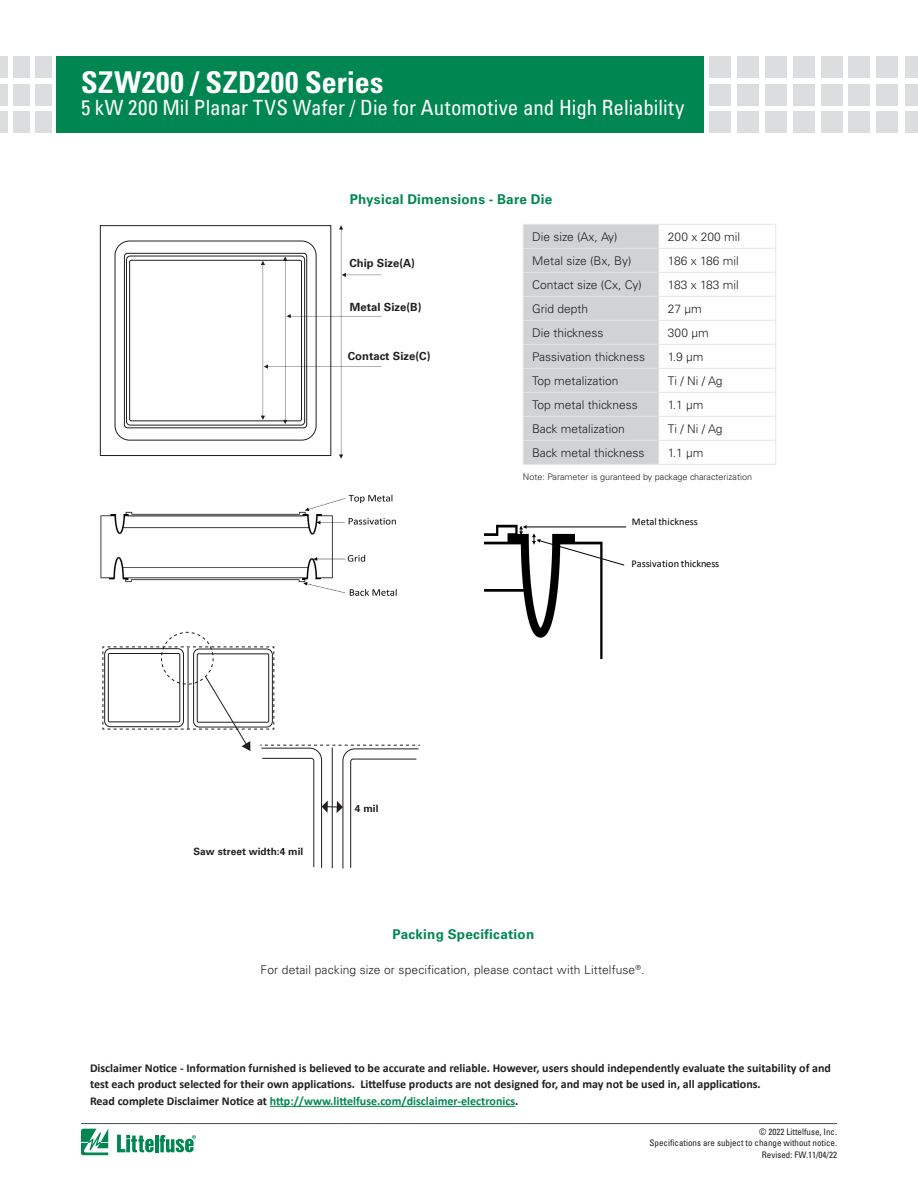
<style>
.page{position:relative;width:918px;height:1188px;background:#fff}
.page>*{position:absolute;margin:0;border:0;box-sizing:border-box;transform-origin:0 0}
.t1{font:700 condensed 30px "Univers LT Std";letter-spacing:.02em;color:#fff}
.t2{font:condensed 21px "Univers LT Std";color:#fff}
.t3{font:700 13.5px "Univers LT Std";letter-spacing:.015em;color:#008751}
.Body_text{font:700 12px/16.5px "Calibri";color:#231f20}
.Table_txt_55_Roman_8{font:300 12px "Univers LT Std";color:#231f20}
.Body_text-2{font:700 12px "Calibri";color:#008751}
.Table_txt_45L_8_9{font:300 12px "Univers LT Std";color:#231f20}
.image{font:700 11.25px "Univers LT Std";color:#231f20}
.t4{font:10.35px "Calibri";color:#000}
.image-2{font:700 10.05px "Univers LT Std";letter-spacing:.005em;color:#231f20}
.t5{font:condensed 9px/10.8px "Univers LT Std";color:#231f20;text-align:right}
.t6{font:300 9px "Univers LT Std";color:#231f20}
.s1{color:#231f20}
</style>
<div class="page">
<div style="left:877px;top:56px;width:21px;height:21px;background:#dcdddf"></div>
<div style="left:877px;top:84px;width:21px;height:21px;background:#dcdddf"></div>
<div style="left:877px;top:112px;width:21px;height:21px;background:#dcdddf"></div>
<div style="left:710px;top:56px;width:21px;height:21px;background:#dcdddf"></div>
<div style="left:710px;top:84px;width:21px;height:21px;background:#dcdddf"></div>
<div style="left:710px;top:112px;width:21px;height:21px;background:#dcdddf"></div>
<div style="left:737px;top:56px;width:22px;height:21px;background:#dcdddf"></div>
<div style="left:737px;top:84px;width:22px;height:21px;background:#dcdddf"></div>
<div style="left:737px;top:112px;width:22px;height:21px;background:#dcdddf"></div>
<div style="left:793px;top:56px;width:21px;height:21px;background:#dcdddf"></div>
<div style="left:793px;top:84px;width:21px;height:21px;background:#dcdddf"></div>
<div style="left:793px;top:112px;width:21px;height:21px;background:#dcdddf"></div>
<div style="left:765px;top:56px;width:22px;height:21px;background:#dcdddf"></div>
<div style="left:765px;top:84px;width:22px;height:21px;background:#dcdddf"></div>
<div style="left:765px;top:112px;width:22px;height:21px;background:#dcdddf"></div>
<div style="left:821px;top:56px;width:21px;height:21px;background:#dcdddf"></div>
<div style="left:821px;top:84px;width:21px;height:21px;background:#dcdddf"></div>
<div style="left:821px;top:112px;width:21px;height:21px;background:#dcdddf"></div>
<div style="left:849px;top:56px;width:21px;height:21px;background:#dcdddf"></div>
<div style="left:849px;top:84px;width:21px;height:21px;background:#dcdddf"></div>
<div style="left:849px;top:112px;width:21px;height:21px;background:#dcdddf"></div>
<div style="left:905px;top:56px;width:13px;height:21px;background:#dcdddf"></div>
<div style="left:905px;top:84px;width:13px;height:21px;background:#dcdddf"></div>
<div style="left:905px;top:112px;width:13px;height:21px;background:#dcdddf"></div>
<hr style="left:81px;top:1123px;width:756px;height:1px;background:#4b4c4d">
<svg style="left:81px;top:1129px;width:27px;height:26px"></svg>
<hr style="left:155px;top:1135px;width:3px;height:17px;background:#008751">
<svg style="left:160px;top:1135px;width:36px;height:18px"></svg>
<svg style="left:117px;top:1135px;width:37px;height:17px"></svg>
<div style="left:35px;top:56px;width:16px;height:21px;background:#dcdddf"></div>
<div style="left:35px;top:84px;width:16px;height:21px;background:#dcdddf"></div>
<div style="left:35px;top:112px;width:16px;height:21px;background:#dcdddf"></div>
<div style="left:13px;top:56px;width:17px;height:21px;background:#dcdddf"></div>
<div style="left:13px;top:84px;width:17px;height:21px;background:#dcdddf"></div>
<div style="left:13px;top:112px;width:17px;height:21px;background:#dcdddf"></div>
<div style="left:0;top:56px;width:8px;height:21px;background:#dcdddf"></div>
<div style="left:0;top:84px;width:8px;height:21px;background:#dcdddf"></div>
<div style="left:0;top:112px;width:8px;height:21px;background:#dcdddf"></div>
<div style="left:56px;top:56px;width:648px;height:77px;background:#008751"></div>
<hr style="left:659px;top:224px;width:117px;height:1px;background:#e4e5e7">
<hr style="left:659px;top:248px;width:117px;height:1px;background:#e4e5e7">
<hr style="left:659px;top:272px;width:117px;height:1px;background:#e4e5e7">
<hr style="left:659px;top:296px;width:117px;height:1px;background:#e4e5e7">
<hr style="left:659px;top:320px;width:117px;height:1px;background:#e4e5e7">
<hr style="left:659px;top:344px;width:117px;height:1px;background:#e4e5e7">
<hr style="left:659px;top:368px;width:117px;height:1px;background:#e4e5e7">
<hr style="left:659px;top:392px;width:117px;height:1px;background:#e4e5e7">
<hr style="left:659px;top:416px;width:117px;height:1px;background:#e4e5e7">
<hr style="left:659px;top:440px;width:117px;height:1px;background:#e4e5e7">
<div style="left:523px;top:224px;width:137px;height:240px;background:#d1d2d4"></div>
<hr style="left:523px;top:464px;width:136px;height:1px;background:#e4e5e7">
<hr style="left:659px;top:464px;width:117px;height:1px;background:#e4e5e7">
<img style="left:484px;top:524px;width:119px;height:134px">
<hr style="left:526px;top:527px;width:100px;height:1px;background:#000">
<svg style="left:519px;top:525px;width:106px;height:41px"></svg>
<div style="left:100px;top:225px;width:231px;height:231px;border:1px solid #231f20"></div>
<div style="left:115px;top:241px;width:201px;height:199px;border:1px solid #231f20;border-radius:15px"></div>
<div style="left:124px;top:253px;width:183px;height:175px;border:1px solid #231f20;border-radius:3px"></div>
<div style="left:126px;top:256px;width:179px;height:169px;border:1px solid #231f20;border-radius:4px"></div>
<div style="left:129px;top:260px;width:173px;height:161px;border:1px solid #231f20;border-radius:2px"></div>
<svg style="left:261px;top:225px;width:121px;height:234px"></svg>
<svg style="left:102px;top:632px;width:318px;height:237px"></svg>
<img style="left:100px;top:494px;width:297px;height:102px">
<hr style="left:270px;top:1106px;width:245px;height:1px;background:#008751">
<h1 class="t1" style="left:81px;top:64px;width:304px">SZW200 / SZD200 Series</h1>
<h2 class="t2" style="left:81px;top:94px;width:605px">5 kW 200 Mil Planar TVS Wafer / Die for Automotive and High Reliability</h2>
<p class="t3" style="left:350px;top:192px;width:204px">Physical Dimensions - Bare Die</p>
<p class="image" style="left:349px;top:257px;width:67px">Chip Size(A)</p>
<p class="image" style="left:350px;top:300px;width:73px">Metal Size(B)</p>
<p class="image" style="left:348px;top:349px;width:84px">Contact Size(C)</p>
<p class="Table_txt_55_Roman_8" style="left:532px;top:230px;width:87px">Die size (Ax, Ay)</p>
<p class="Table_txt_45L_8_9" style="left:668px;top:230px;width:74px">200 x 200 mil</p>
<p class="Table_txt_55_Roman_8" style="left:532px;top:254px;width:101px">Metal size (Bx, By)</p>
<p class="Table_txt_45L_8_9" style="left:668px;top:254px;width:73px">186 x 186 mil</p>
<p class="Table_txt_55_Roman_8" style="left:532px;top:278px;width:111px">Contact size (Cx, Cy)</p>
<p class="Table_txt_45L_8_9" style="left:668px;top:278px;width:73px">183 x 183 mil</p>
<p class="Table_txt_55_Roman_8" style="left:532px;top:302px;width:58px">Grid depth</p>
<p class="Table_txt_45L_8_9" style="left:668px;top:302px;width:36px">27 µm</p>
<p class="Table_txt_55_Roman_8" style="left:532px;top:326px;width:73px">Die thickness</p>
<p class="Table_txt_45L_8_9" style="left:668px;top:326px;width:42px">300 µm</p>
<p class="Table_txt_55_Roman_8" style="left:532px;top:350px;width:114px">Passivation thickness</p>
<p class="Table_txt_45L_8_9" style="left:668px;top:350px;width:37px">1.9 µm</p>
<p class="Table_txt_55_Roman_8" style="left:532px;top:374px;width:88px">Top metalization</p>
<p class="Table_txt_45L_8_9" style="left:668px;top:374px;width:56px">Ti / Ni / Ag</p>
<p class="Table_txt_55_Roman_8" style="left:532px;top:398px;width:107px">Top metal thickness</p>
<p class="Table_txt_45L_8_9" style="left:668px;top:398px;width:37px">1.1 µm</p>
<p class="Table_txt_55_Roman_8" style="left:532px;top:422px;width:94px">Back metalization</p>
<p class="Table_txt_45L_8_9" style="left:668px;top:422px;width:56px">Ti / Ni / Ag</p>
<p class="Table_txt_55_Roman_8" style="left:532px;top:446px;width:114px">Back metal thickness</p>
<p class="Table_txt_45L_8_9" style="left:668px;top:446px;width:37px">1.1 µm</p>
<p class="t6" style="left:523px;top:472px;width:231px">Note: Parameter is guranteed by package characterization</p>
<p class="t4" style="left:632px;top:514px;width:67px">Metal thickness</p>
<p class="t4" style="left:632px;top:556px;width:89px">Passivation thickness</p>
<p class="image-2" style="left:194px;top:845px;width:111px">Saw street width:4 mil</p>
<p class="image-2" style="left:355px;top:803px;width:25px">4 mil</p>
<p class="t3" style="left:392px;top:927px;width:143px">Packing Specification</p>
<p class="Table_txt_55_Roman_8" style="left:261px;top:962px;width:386px">For detail packing size or specification, please contact with Littelfuse<sup>®</sup>.</p>
<p class="Body_text" style="left:90px;top:1060px;width:743px">Disclaimer Notice - Information furnished is believed to be accurate and reliable. However, users should independently evaluate the suitability of and test each product selected for their own applications. Littelfuse products are not designed for, and may not be used in, all applications.</p>
<p class="Body_text-2" style="left:90px;top:1093px;width:430px"><span class="s1">Read complete Disclaimer Notice at</span> http://www.littelfuse.com/disclaimer-electronics<span class="s1">.</span></p>
<p class="t5" style="left:650px;top:1126px;width:189px">© 2022 Littelfuse, Inc.<br>Specifications are subject to change without notice.</p>
<p class="t5" style="left:762px;top:1149px;width:77px">Revised: FW.11/04/22</p>
</div>
